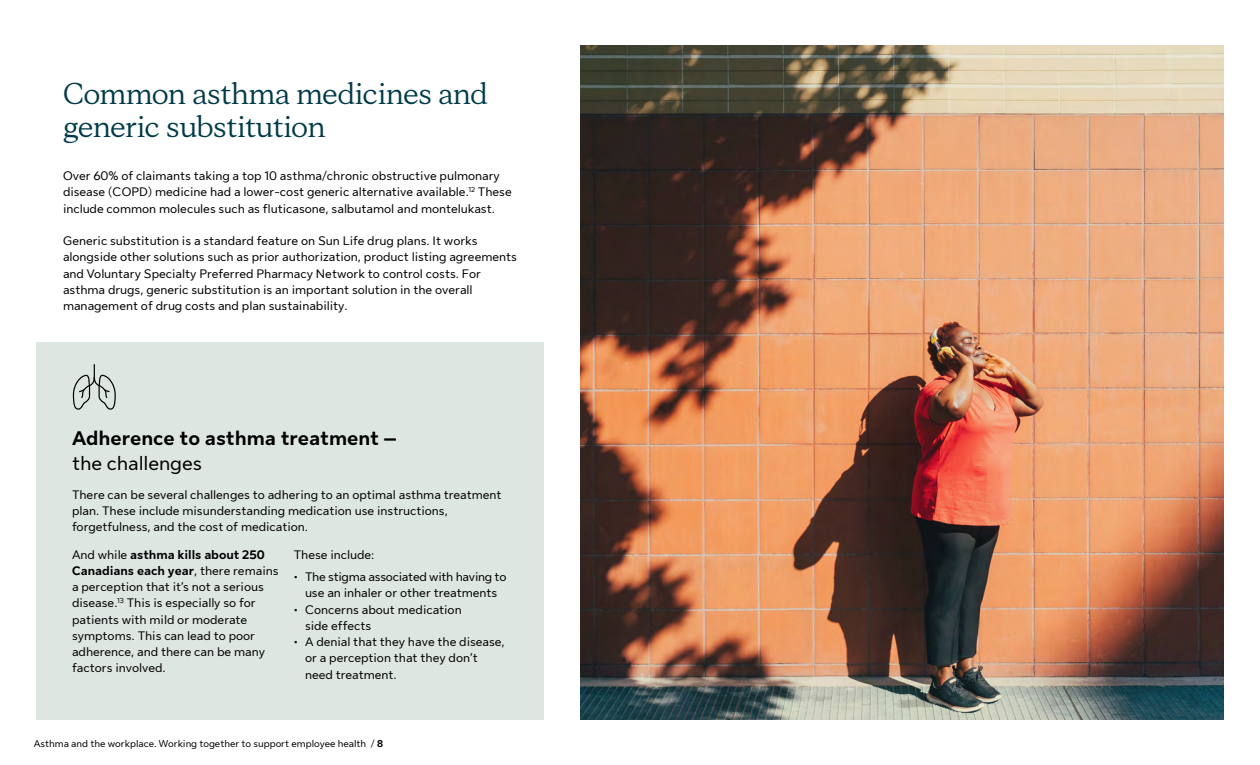
<style>
.page{position:relative;width:1260px;height:765px;background:#fff}
.page>*{position:absolute;margin:0;border:0;box-sizing:border-box;transform-origin:0 0}
.t1{font:30px/33.8px "Sun Life New Display";color:#003b49}
.t2{font:700 20px "Sun Life New Text";color:#000}
.t3{font:20px "Sun Life New Text";color:#000}
.t4{font:12.5px/16.2px "Sun Life New Text";color:#000}
.t5{font:12.5px/16.2px "Sun Life New Text";letter-spacing:-.02em;color:#000;text-align:center}
.t6{font:10px "Sun Life New Text";color:#000}
.s1{font-weight:700}
</style>
<div class="page">
<img style="left:580px;top:45px;width:644px;height:675px">
<div style="left:36px;top:342px;width:508px;height:378px;background:#dee6e1"></div>
<svg style="left:72px;top:364px;width:44px;height:46px"></svg>
<h1 class="t1" style="left:63px;top:75px;width:426px">Common asthma medicines and generic substitution</h1>
<p class="t4" style="left:63px;top:167px;width:450px">Over 60% of claimants taking a top 10 asthma/chronic obstructive pulmonary disease (COPD) medicine had a lower-cost generic alternative available.<sup>12</sup> These include common molecules such as fluticasone, salbutamol and montelukast.</p>
<p class="t4" style="left:63px;top:232px;width:456px">Generic substitution is a standard feature on Sun Life drug plans. It works alongside other solutions such as prior authorization, product listing agreements and Voluntary Specialty Preferred Pharmacy Network to control costs. For asthma drugs, generic substitution is an important solution in the overall management of drug costs and plan sustainability.</p>
<h2 class="t2" style="left:72px;top:424px;width:326px">Adherence to asthma treatment –</h2>
<h2 class="t3" style="left:72px;top:450px;width:132px">the challenges</h2>
<p class="t4" style="left:72px;top:485px;width:431px">There can be several challenges to adhering to an optimal asthma treatment plan. These include misunderstanding medication use instructions, forgetfulness, and the cost of medication.</p>
<p class="t4" style="left:72px;top:545px;width:208px">And while <span class="s1">asthma kills about 250<br>Canadians each year</span>, there remains a perception that it’s not a serious disease.<sup>13</sup> This is especially so for patients with mild or moderate symptoms. This can lead to poor adherence, and there can be many factors involved.</p>
<p class="t4" style="left:294px;top:545px;width:82px">These include:</p>
<p class="t5" style="left:294px;top:568px;width:214px">• The stigma associated with having to use an inhaler or other treatments</p>
<p class="t4" style="left:305px;top:600px;width:158px;text-indent:-11px">• Concerns about medication side effects</p>
<p class="t4" style="left:305px;top:633px;width:201px;text-indent:-11px">• A denial that they have the disease, or a perception that they don’t need treatment.</p>
<p class="t6" style="left:34px;top:736px;width:351px">Asthma and the workplace. Working together to support employee health / <span class="s1">8</span></p>
</div>
